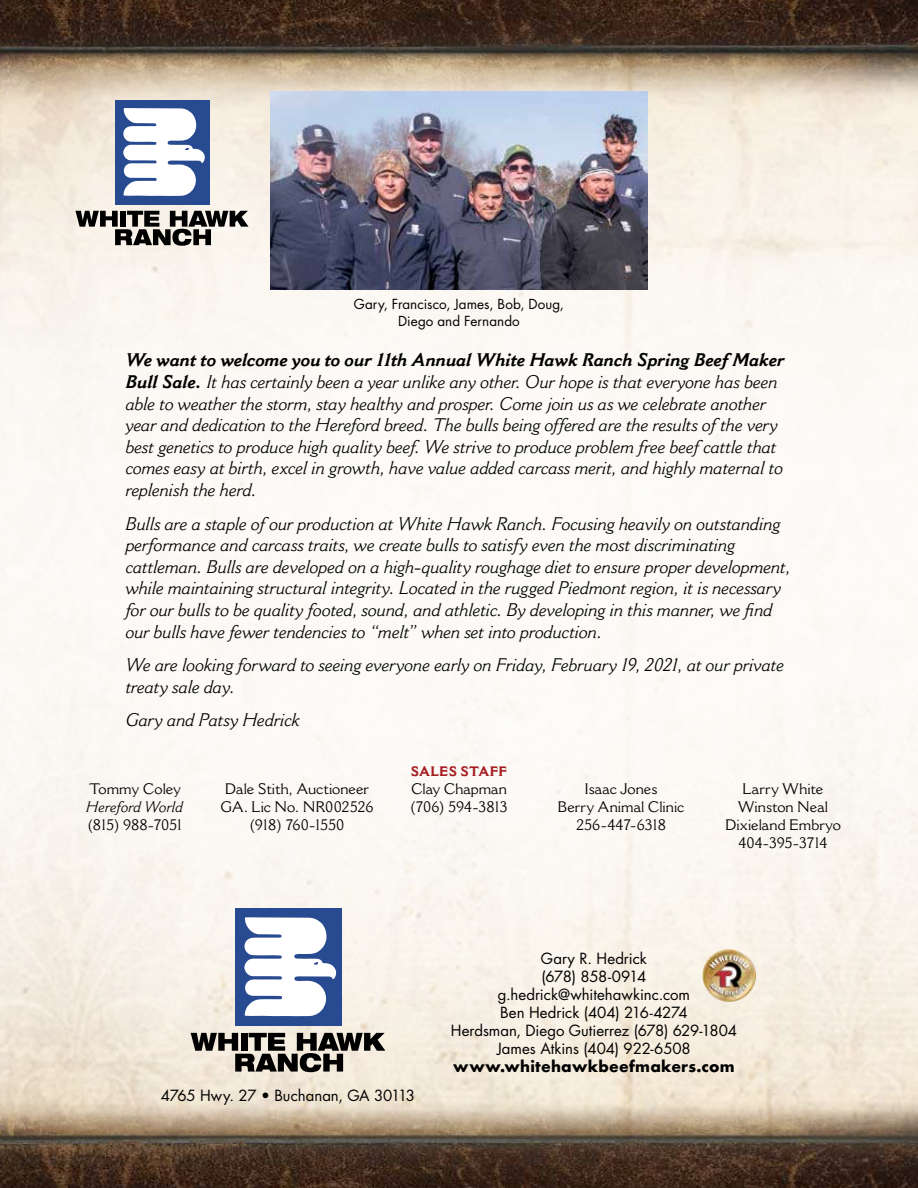
<style>
.page{position:relative;width:918px;height:1188px;background:#fff}
.page>*{position:absolute;margin:0;border:0;box-sizing:border-box;transform-origin:0 0}
.t1{font:italic 18px/21.6px "Cantoria";letter-spacing:-.015em;color:#000}
.t2{font:15px/18px "Cantoria";color:#000;text-align:center}
.t3{font:15px/18px "Futura";letter-spacing:-.005em;color:#000;text-align:center}
.t4{font:700 15px "Futura";letter-spacing:.02em;color:#000}
.t5{font:italic 15px "Cantoria";letter-spacing:-.005em;color:#000}
.t6{font:15px "Cantoria";letter-spacing:-.025em;color:#000}
.t7{font:13.5px/16.2px "Futura";letter-spacing:.005em;color:#000;text-align:center}
.t8{font:700 13.5px "Cantoria";letter-spacing:.005em;color:#a61e22}
.s1{font-weight:700}
</style>
<div class="page">
<img style="left:0;top:0;width:918px;height:54px">
<div style="left:0;top:594px;width:918px;height:540px;background:linear-gradient(to bottom,#fffefe,#f2e8d8)"></div>
<svg style="left:0;top:54px;width:918px;height:540px;fill:#fbf9f4"></svg>
<img style="left:0;top:1098px;width:918px;height:90px">
<img style="left:706px;top:949px;width:24px;height:13px">
<svg style="left:191px;top:1033px;width:194px;height:39px;background:#837e77"></svg>
<div style="left:236px;top:908px;width:106px;height:118px;background:#284a91"></div>
<svg style="left:244px;top:917px;width:92px;height:99px"></svg>
<svg style="left:75px;top:211px;width:174px;height:35px;background:#888580"></svg>
<div style="left:115px;top:100px;width:95px;height:104px;background:#284a91"></div>
<svg style="left:123px;top:108px;width:82px;height:88px"></svg>
<img style="left:270px;top:92px;width:378px;height:198px">
<p class="t7" style="left:354px;top:296px;width:212px">Gary, Francisco, James, Bob, Doug,<br>Diego and Fernando</p>
<p class="t1" style="left:126px;top:349px;width:661px"><span class="s1">We want to welcome you to our 11th Annual White Hawk Ranch Spring Beef Maker Bull Sale.</span> It has certainly been a year unlike any other. Our hope is that everyone has been able to weather the storm, stay healthy and prosper. Come join us as we celebrate another year and dedication to the Hereford breed. The bulls being offered are the results of the very best genetics to produce high quality beef. We strive to produce problem free beef cattle that comes easy at birth, excel in growth, have value added carcass merit, and highly maternal to replenish the herd.</p>
<p class="t1" style="left:126px;top:512px;width:667px">Bulls are a staple of our production at White Hawk Ranch. Focusing heavily on outstanding performance and carcass traits, we create bulls to satisfy even the most discriminating cattleman. Bulls are developed on a high-quality roughage diet to ensure proper development, while maintaining structural integrity. Located in the rugged Piedmont region, it is necessary for our bulls to be quality footed, sound, and athletic. By developing in this manner, we find our bulls have fewer tendencies to “melt” when set into production.</p>
<p class="t1" style="left:126px;top:654px;width:660px">We are looking forward to seeing everyone early on Friday, February 19, 2021, at our private treaty sale day.</p>
<p class="t1" style="left:126px;top:709px;width:176px">Gary and Patsy Hedrick</p>
<p class="t2" style="left:89px;top:779px;width:93px">Tommy Coley</p>
<p class="t5" style="left:87px;top:798px;width:98px">Hereford World</p>
<p class="t6" style="left:87px;top:815px;width:97px">(815) 988-7051</p>
<p class="t8" style="left:411px;top:763px;width:98px">SALES STAFF</p>
<p class="t2" style="left:220px;top:779px;width:155px">Dale Stith, Auctioneer<br>GA. Lic No. NR002526 (918) 760-1550</p>
<p class="t2" style="left:410px;top:779px;width:99px;text-align:left">Clay Chapman (706) 594-3813</p>
<p class="t2" style="left:558px;top:779px;width:128px">Isaac Jones<br>Berry Animal Clinic<br>256-447-6318</p>
<p class="t2" style="left:725px;top:779px;width:117px">Larry White<br>Winston Neal<br>Dixieland Embryo<br>404-395-3714</p>
<p class="t3" style="left:451px;top:949px;width:288px">Gary R. Hedrick<br>(678) 858-0914 g.hedrick@whitehawkinc.com<br>Ben Hedrick (404) 216-4274<br>Herdsman, Diego Gutierrez (678) 629-1804<br>James Atkins (404) 922-6508</p>
<p class="t4" style="left:453px;top:1056px;width:283px">www.whitehawkbeefmakers.com</p>
<p class="t3" style="left:161px;top:1086px;width:256px">4765 Hwy. 27 • Buchanan, GA 30113</p>
</div>
